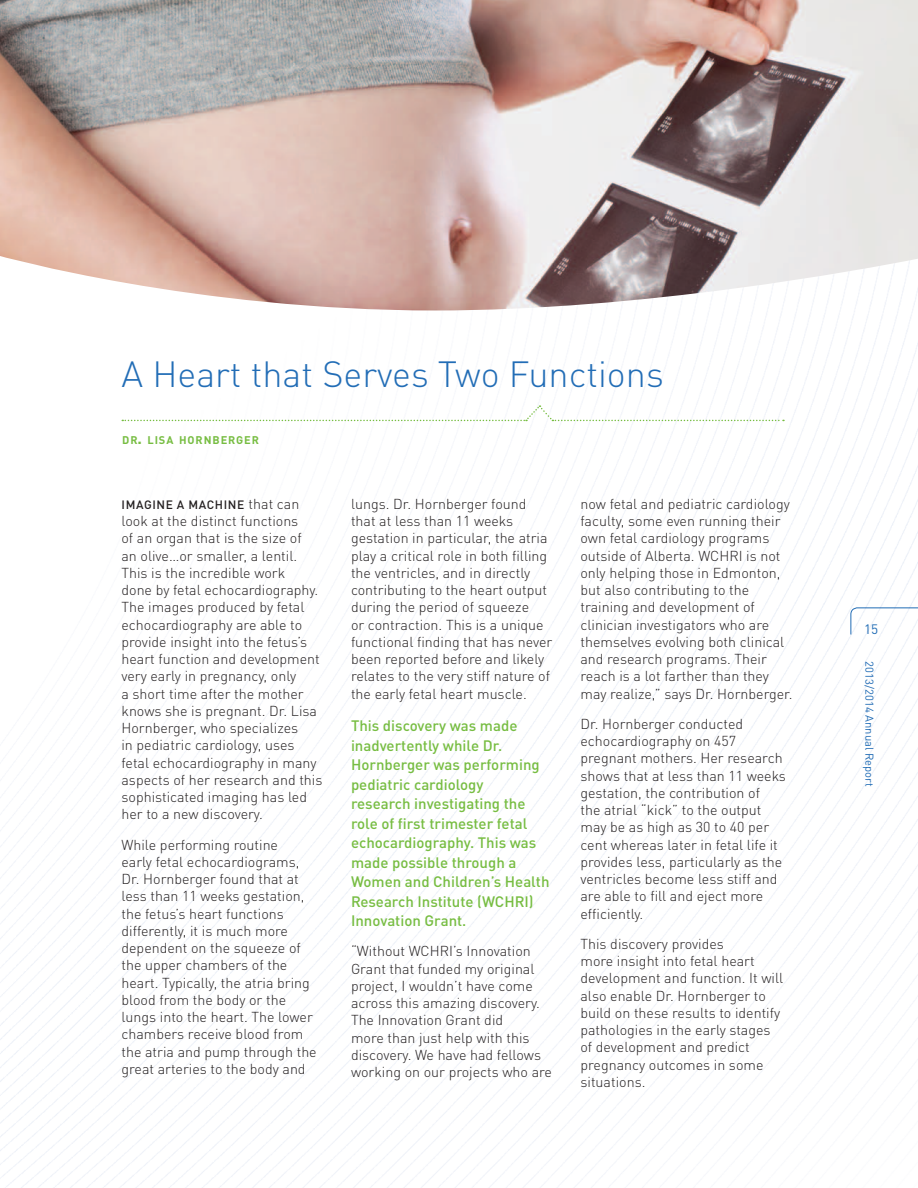
<style>
.page{position:relative;width:918px;height:1188px;background:#fff}
.page>*{position:absolute;margin:0;border:0;box-sizing:border-box;transform-origin:0 0}
.story_head1{font:300 36px "DIN Pro";color:#226db6}
.story_highlight{font:500 15px/19.5px "DIN Pro";color:#77bd42}
.body1{font:300 14.25px/17.2px "DIN Pro";color:#231f20}
.t1{font:13.5px "DIN Pro";color:#226db6}
.body1-2{font:500 12px "DIN Pro";letter-spacing:.05em;color:#231f20}
.t2{font:11.25px "DIN Pro";color:#226db6}
.byline{font:700 10.95px "DIN Pro";letter-spacing:.085em;color:#77bd42}
.s1{font-size:15.75px}
.s2{font-weight:300;font-size:14.25px}
</style>
<div class="page">
<img style="left:0;top:310px;width:918px;height:878px">
<svg style="left:122px;top:405px;width:662px;height:16px"></svg>
<img style="left:0;top:0;width:918px;height:310px">
<p class="story_head1" style="left:122px;top:346px;width:544px">A Heart that Serves Two Functions</p>
<p class="byline" style="left:122px;top:431px;width:138px">DR<span class="s1">.</span> LISA HORNBERGER</p>
<p class="body1-2" style="left:122px;top:495px;width:179px">IMAGINE A MACHINE <span class="s2">that can</span></p>
<p class="body1" style="left:122px;top:511px;width:202px">look at the distinct functions<br>of an organ that is the size of<br>an olive…or smaller, a lentil.<br>This is the incredible work<br>done by fetal echocardiography.<br>The images produced by fetal echocardiography are able to provide insight into the fetus’s heart function and development very early in pregnancy, only<br>a short time after the mother knows she is pregnant. Dr. Lisa<br>Hornberger, who specializes<br>in pediatric cardiology, uses fetal echocardiography in many aspects of her research and this sophisticated imaging has led her to a new discovery.</p>
<p class="body1" style="left:122px;top:835px;width:197px">While performing routine<br>early fetal echocardiograms,<br>Dr. Hornberger found that at less than 11 weeks gestation, the fetus’s heart functions differently, it is much more dependent on the squeeze of the upper chambers of the heart. Typically, the atria bring blood from the body or the lungs into the heart. The lower chambers receive blood from the atria and pump through the great arteries to the body and</p>
<p class="body1" style="left:351px;top:494px;width:203px">lungs. Dr. Hornberger found that at less than 11 weeks gestation in particular, the atria play a critical role in both filling the ventricles, and in directly contributing to the heart output during the period of squeeze<br>or contraction. This is a unique functional finding that has never been reported before and likely relates to the very stiff nature of the early fetal heart muscle.</p>
<p class="story_highlight" style="left:351px;top:714px;width:200px">This discovery was made inadvertently while Dr.<br>Hornberger was performing pediatric cardiology<br>research investigating the role of first trimester fetal echocardiography. This was made possible through a<br>Women and Children’s Health<br>Research Institute (WCHRI)<br>Innovation Grant.</p>
<p class="body1" style="left:351px;top:941px;width:203px">“Without WCHRI’s Innovation<br>Grant that funded my original project, I wouldn’t have come across this amazing discovery.<br>The Innovation Grant did<br>more than just help with this discovery. We have had fellows working on our projects who are</p>
<p class="body1" style="left:580px;top:494px;width:214px">now fetal and pediatric cardiology faculty, some even running their own fetal cardiology programs outside of Alberta. WCHRI is not only helping those in Edmonton, but also contributing to the training and development of clinician investigators who are themselves evolving both clinical and research programs. Their reach is a lot farther than they may realize,” says Dr. Hornberger.</p>
<p class="body1" style="left:580px;top:714px;width:207px">Dr. Hornberger conducted echocardiography on 457 pregnant mothers. Her research shows that at less than 11 weeks gestation, the contribution of<br>the atrial “kick” to the output may be as high as 30 to 40 per cent whereas later in fetal life it provides less, particularly as the ventricles become less stiff and are able to fill and eject more efficiently.</p>
<p class="body1" style="left:580px;top:934px;width:204px">This discovery provides<br>more insight into fetal heart development and function. It will also enable Dr. Hornberger to build on these results to identify pathologies in the early stages of development and predict pregnancy outcomes in some situations.</p>
<p class="t1" style="left:864px;top:619px;width:16px">15</p>
<p class="t2" style="left:878px;top:661px;width:127px;rotate:90deg">2013/2014 Annual Report</p>
</div>
